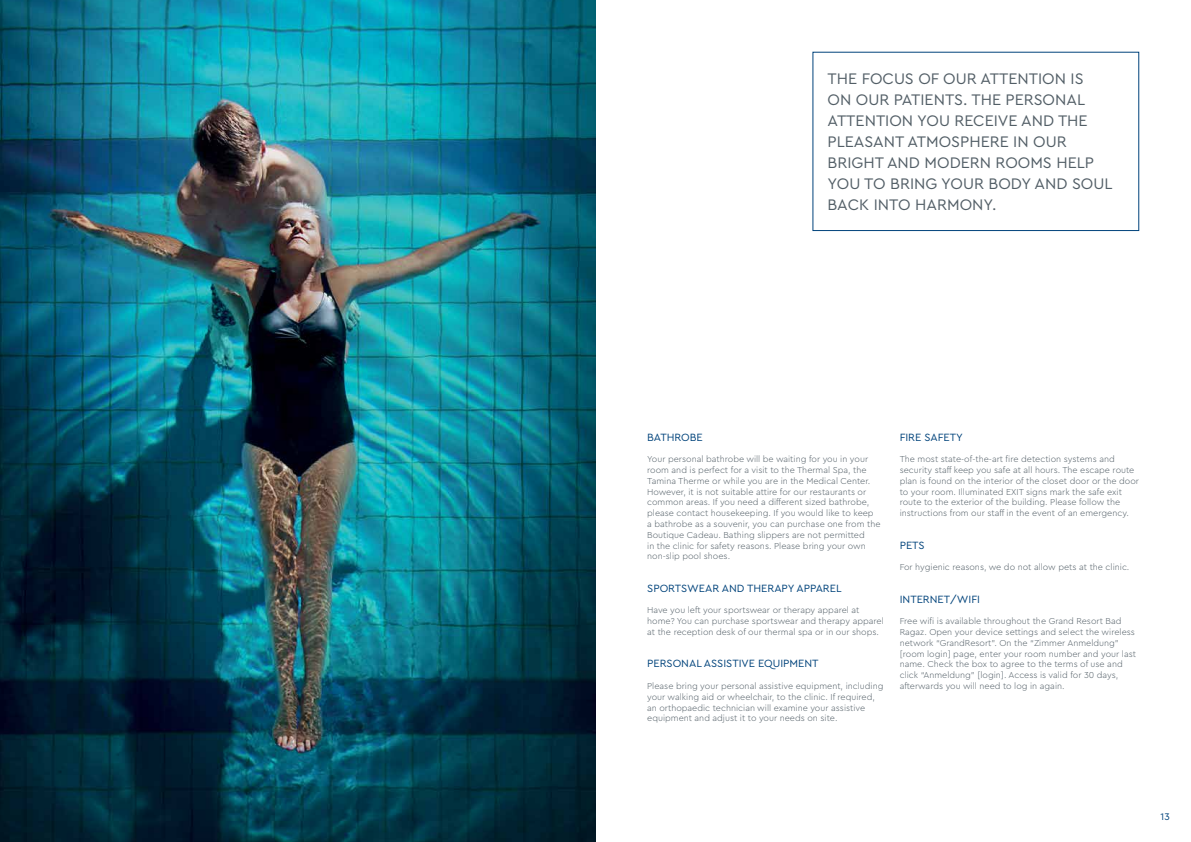
<style>
.page{position:relative;width:1191px;height:842px;background:#fff}
.page>*{position:absolute;margin:0;border:0;box-sizing:border-box;transform-origin:0 0}
.t1{font:16px/21px "Cera Pro";color:#525e66}
.t2{font:11px "Cera Pro";color:#00437b}
.t3{font:10px "Cera Pro";color:#00437b}
.t4{font:300 9px/10.8px "Cera Pro";color:#525e66}
</style>
<div class="page">
<img style="left:0;top:0;width:595px;height:842px">
<div style="left:812px;top:52px;width:327px;height:179px;border:1px solid #00437b"></div>
<h1 class="t1" style="left:827px;top:68px;width:286px">THE FOCUS OF OUR ATTENTION IS<br>ON OUR PATIENTS. THE PERSONAL<br>ATTENTION YOU RECEIVE AND THE<br>PLEASANT ATMOSPHERE IN OUR<br>BRIGHT AND MODERN ROOMS HELP<br>YOU TO BRING YOUR BODY AND SOUL<br>BACK INTO HARMONY.</h1>
<p class="t2" style="left:647px;top:430px;width:57px">BATHROBE</p>
<p class="t4" style="left:647px;top:453px;width:235px">Your personal bathrobe will be waiting for you in your room and is perfect for a visit to the Thermal Spa, the Tamina Therme or while you are in the Medical Center.<br>However, it is not suitable attire for our restaurants or common areas. If you need a different sized bathrobe, please contact housekeeping. If you would like to keep a bathrobe as a souvenir, you can purchase one from the Boutique Cadeau. Bathing slippers are not permitted<br>in the clinic for safety reasons. Please bring your own non-slip pool shoes.</p>
<p class="t2" style="left:647px;top:581px;width:196px">SPORTSWEAR AND THERAPY APPAREL</p>
<p class="t4" style="left:647px;top:605px;width:238px">Have you left your sportswear or therapy apparel at home? You can purchase sportswear and therapy apparel at the reception desk of our thermal spa or in our shops.</p>
<p class="t2" style="left:647px;top:656px;width:173px">PERSONAL ASSISTIVE EQUIPMENT</p>
<p class="t4" style="left:647px;top:680px;width:238px">Please bring your personal assistive equipment, including your walking aid or wheelchair, to the clinic. If required, an orthopaedic technician will examine your assistive equipment and adjust it to your needs on site.</p>
<p class="t2" style="left:899px;top:430px;width:65px">FIRE SAFETY</p>
<p class="t4" style="left:899px;top:453px;width:241px">The most state-of-the-art fire detection systems and security staff keep you safe at all hours. The escape route plan is found on the interior of the closet door or the door to your room. Illuminated EXIT signs mark the safe exit route to the exterior of the building. Please follow the instructions from our staff in the event of an emergency.</p>
<p class="t2" style="left:899px;top:538px;width:27px">PETS</p>
<p class="t4" style="left:899px;top:561px;width:231px">For hygienic reasons, we do not allow pets at the clinic.</p>
<p class="t2" style="left:899px;top:592px;width:82px">INTERNET/WIFI</p>
<p class="t4" style="left:899px;top:615px;width:238px">Free wifi is available throughout the Grand Resort Bad Ragaz. Open your device settings and select the wireless network “GrandResort”. On the “Zimmer Anmeldung” [room login] page, enter your room number and your last name. Check the box to agree to the terms of use and click “Anmeldung” [login]. Access is valid for 30 days, afterwards you will need to log in again.</p>
<p class="t3" style="left:1160px;top:810px;width:11px">13</p>
</div>
